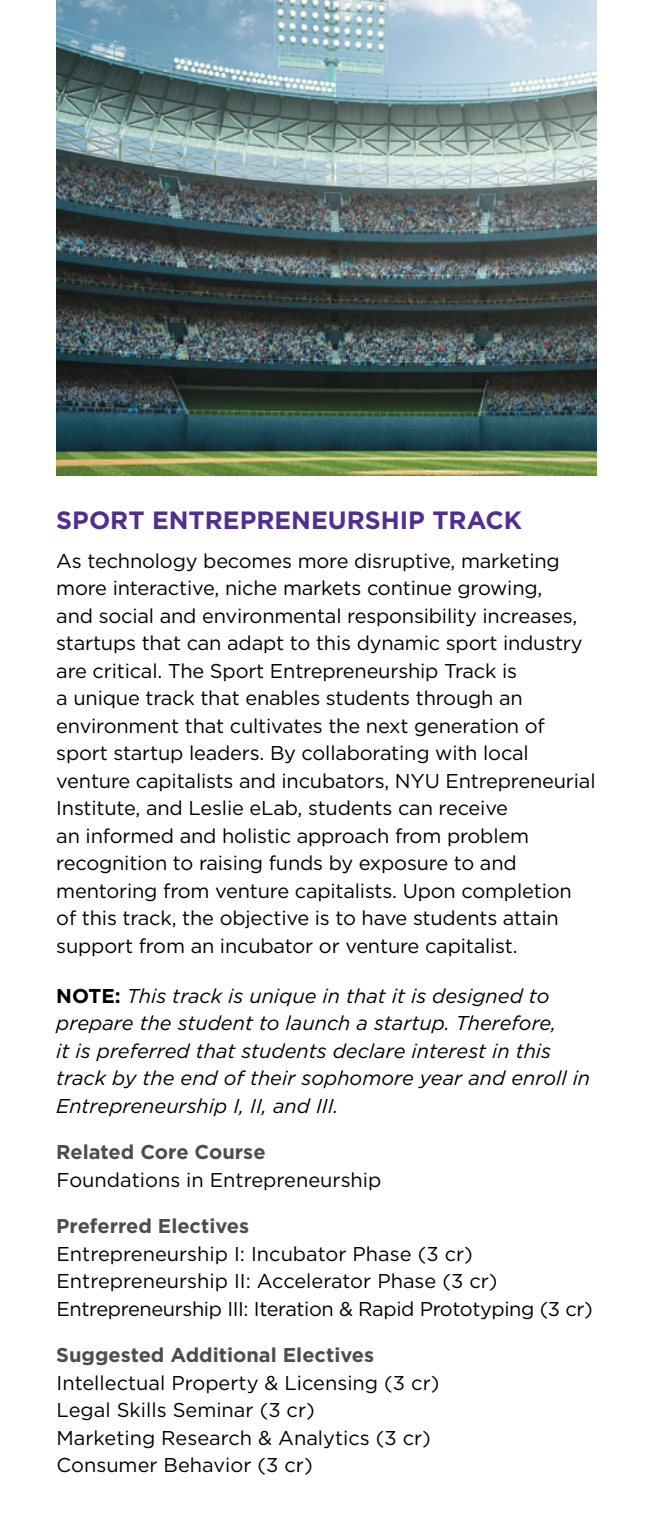
<style>
.page{position:relative;width:653px;height:1530px;background:#fff}
.page>*{position:absolute;margin:0;border:0;box-sizing:border-box;transform-origin:0 0}
.H1_Header{font:700 25px "Gotham";color:#522e91}
.Body_Copy{font:20px/27.5px "Gotham";letter-spacing:-.01em;color:#000}
.Body_Copy_-_Note__It{font:italic 20px/27.5px "Gotham";color:#000}
.H2_Header{font:700 20px "Gotham";color:#4d4d4f}
.s1{font-weight:700;font-style:normal}
</style>
<div class="page">
<img style="left:56px;top:0;width:540px;height:475px">
<h1 class="H1_Header" style="left:56px;top:504px;width:467px">SPORT ENTREPRENEURSHIP TRACK</h1>
<p class="Body_Copy" style="left:56px;top:546px;width:540px">As technology becomes more disruptive, marketing more interactive, niche markets continue growing,<br>and social and environmental responsibility increases, startups that can adapt to this dynamic sport industry are critical. The Sport Entrepreneurship Track is<br>a unique track that enables students through an environment that cultivates the next generation of sport startup leaders. By collaborating with local venture capitalists and incubators, NYU Entrepreneurial Institute, and Leslie eLab, students can receive<br>an informed and holistic approach from problem recognition to raising funds by exposure to and mentoring from venture capitalists. Upon completion of this track, the objective is to have students attain support from an incubator or venture capitalist.</p>
<p class="Body_Copy_-_Note__It" style="left:56px;top:981px;width:535px"><span class="s1">NOTE:</span> This track is unique in that it is designed to prepare the student to launch a startup. Therefore,<br>it is preferred that students declare interest in this track by the end of their sophomore year and enroll in Entrepreneurship I, II, and III.</p>
<h2 class="H2_Header" style="left:56px;top:1139px;width:211px">Related Core Course</h2>
<p class="Body_Copy" style="left:56px;top:1165px;width:326px">Foundations in Entrepreneurship</p>
<h2 class="H2_Header" style="left:56px;top:1213px;width:194px">Preferred Electives</h2>
<p class="Body_Copy" style="left:56px;top:1239px;width:418px">Entrepreneurship I: Incubator Phase (3 cr)</p>
<p class="Body_Copy" style="left:56px;top:1267px;width:442px">Entrepreneurship II: Accelerator Phase (3 cr)</p>
<p class="Body_Copy" style="left:56px;top:1294px;width:537px">Entrepreneurship III: Iteration &amp; Rapid Prototyping (3 cr)</p>
<h2 class="H2_Header" style="left:56px;top:1342px;width:319px">Suggested Additional Electives</h2>
<p class="Body_Copy" style="left:56px;top:1368px;width:384px">Intellectual Property &amp; Licensing (3 cr)</p>
<p class="Body_Copy" style="left:56px;top:1396px;width:260px">Legal Skills Seminar (3 cr)</p>
<p class="Body_Copy" style="left:56px;top:1423px;width:376px">Marketing Research &amp; Analytics (3 cr)</p>
<p class="Body_Copy" style="left:56px;top:1451px;width:257px">Consumer Behavior (3 cr)</p>
</div>
